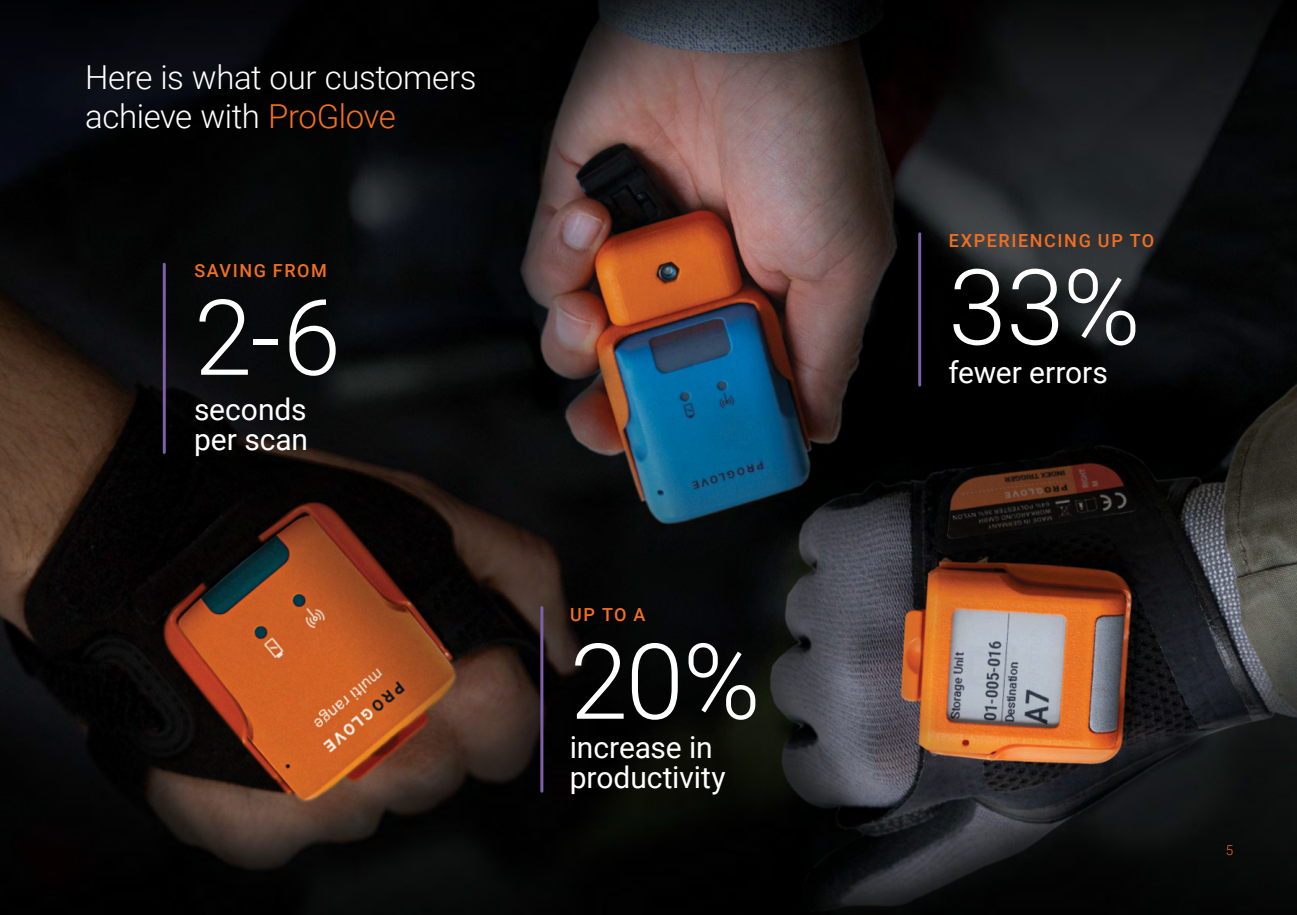
<style>
.page{position:relative;width:1297px;height:915px;background:#fff}
.page>*{position:absolute;margin:0;border:0;box-sizing:border-box;transform-origin:0 0}
.t1{font:300 105px "Roboto";color:#fff}
.t2{font:300 33px/39px "Roboto";letter-spacing:-.01em;color:#fff}
.t3{font:30px/30px "Roboto";letter-spacing:-.005em;color:#fff}
.t4{font:500 18px "Roboto";letter-spacing:.09em;color:#f36e21}
.t5{font:300 13.5px "Roboto";color:#f36e21}
.s1{color:#f36e21}
</style>
<div class="page">
<img style="left:1px;top:0;width:1296px;height:914px">
<hr style="left:540px;top:607px;width:3px;height:183px;background:#7e5fa9">
<hr style="left:918px;top:234px;width:3px;height:151px;background:#7e5fa9">
<hr style="left:163px;top:264px;width:3px;height:188px;background:#7e5fa9">
<p class="t2" style="left:85px;top:56px;width:393px">Here is what our customers achieve with <span class="s1">ProGlove</span></p>
<p class="t4" style="left:194px;top:258px;width:134px">SAVING FROM</p>
<h1 class="t1" style="left:194px;top:264px;width:148px">2-6</h1>
<p class="t3" style="left:194px;top:393px;width:115px">seconds per scan</p>
<p class="t4" style="left:570px;top:602px;width:77px">UP TO A</p>
<h1 class="t1" style="left:570px;top:607px;width:192px">20%</h1>
<p class="t3" style="left:570px;top:730px;width:157px">increase in productivity</p>
<p class="t4" style="left:949px;top:228px;width:207px">EXPERIENCING UP TO</p>
<h1 class="t1" style="left:948px;top:233px;width:194px">33%</h1>
<p class="t3" style="left:948px;top:356px;width:161px">fewer errors</p>
<p class="t5" style="left:1226px;top:836px;width:9px">5</p>
<p class="t5" style="left:1226px;top:840px;width:9px">5</p>
</div>
